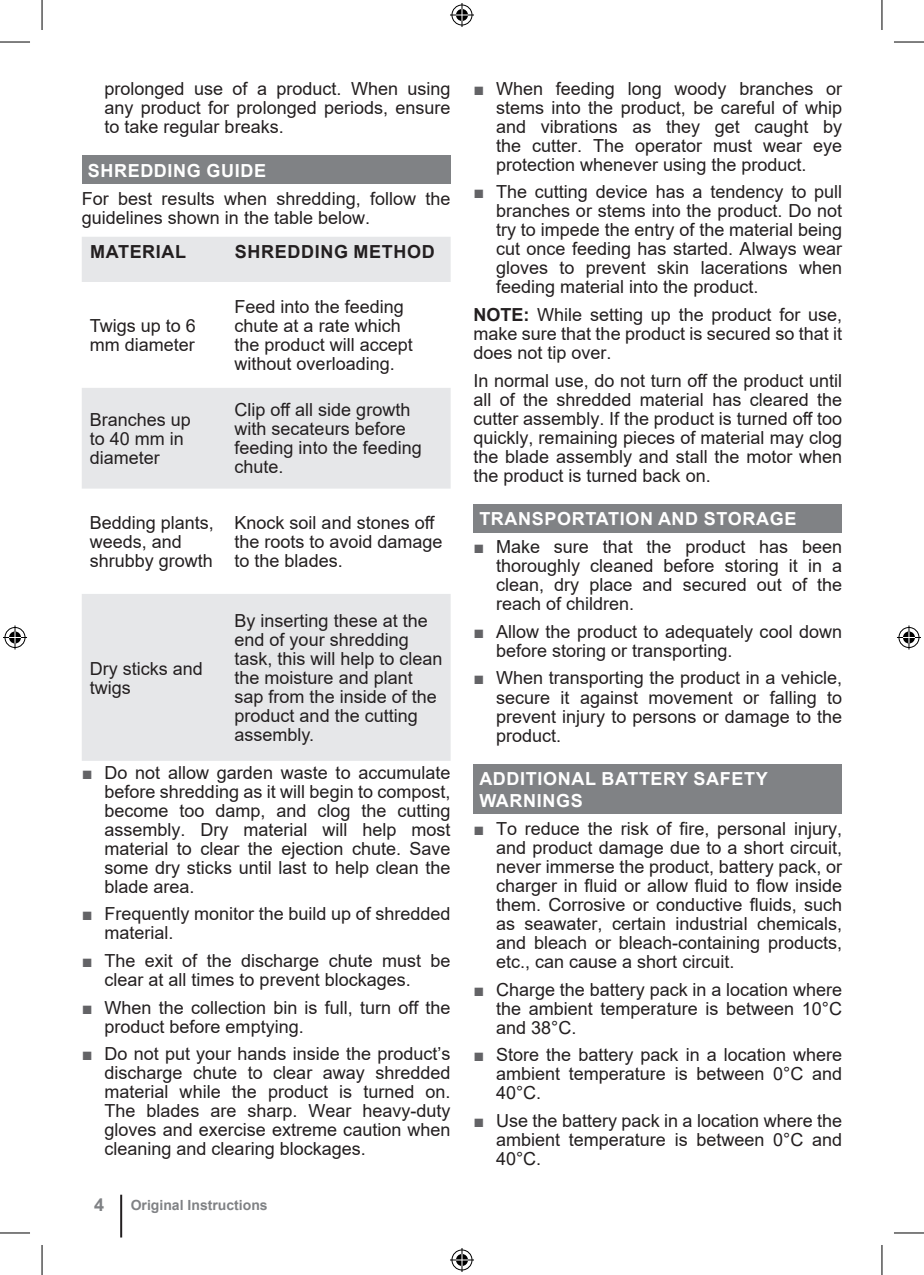
<style>
.page{position:relative;width:924px;height:1275px;background:#fff}
.page>*{position:absolute;margin:0;border:0;box-sizing:border-box;transform-origin:0 0}
.t1{font:18px/19px "Arial";color:#231f20;text-align:justify}
.t2{font:700 18px/21.6px "Arial";letter-spacing:.035em;color:#fff}
.t3{font:700 18px "Arial";letter-spacing:.035em;color:#231f20}
.t4{font:700 18px "Arial";color:#808285}
.t5{font:700 14px "Arial";color:#808285}
.s1{color:#636366}
.s2{font-weight:700}
</style>
<div class="page">
<hr style="left:120px;top:1194px;width:2px;height:43px;background:#231f20">
<div style="left:82px;top:155px;width:368px;height:29px;background:#808285"></div>
<svg style="left:82px;top:237px;width:368px;height:524px;fill:#e6e7e9"></svg>
<div style="left:473px;top:504px;width:368px;height:28px;background:#808285"></div>
<div style="left:473px;top:764px;width:368px;height:50px;background:#808285"></div>
<hr style="left:0;top:42px;width:30px;height:1px;background:#000">
<hr style="left:893px;top:42px;width:30px;height:1px;background:#000">
<hr style="left:0;top:1232px;width:30px;height:1px;background:#000">
<hr style="left:893px;top:1232px;width:30px;height:1px;background:#000">
<hr style="left:42px;top:0;width:1px;height:30px;background:#000">
<hr style="left:42px;top:1245px;width:1px;height:30px;background:#000">
<hr style="left:881px;top:0;width:1px;height:30px;background:#000">
<hr style="left:881px;top:1245px;width:1px;height:30px;background:#000">
<svg style="left:450px;top:3px;width:24px;height:24px"></svg>
<svg style="left:450px;top:1248px;width:24px;height:24px"></svg>
<svg style="left:3px;top:625px;width:24px;height:24px"></svg>
<svg style="left:897px;top:625px;width:23px;height:24px"></svg>
<p class="t1" style="left:104px;top:79px;width:347px">prolonged use of a product. When using any product for prolonged periods, ensure to take regular breaks.</p>
<p class="t2" style="left:88px;top:160px;width:180px">SHREDDING GUIDE</p>
<p class="t1" style="left:82px;top:189px;width:370px">For best results when shredding, follow the guidelines shown in the table below.</p>
<p class="t3" style="left:90px;top:239px;width:98px">MATERIAL</p>
<p class="t3" style="left:235px;top:239px;width:201px">SHREDDING METHOD</p>
<p class="t1" style="left:90px;top:316px;width:108px">Twigs up to 6 mm diameter</p>
<p class="t1" style="left:234px;top:297px;width:180px;text-align:left">Feed into the feeding chute at a rate which the product will accept without overloading.</p>
<p class="t1" style="left:90px;top:410px;width:103px;text-align:left">Branches up to 40 mm in diameter</p>
<p class="t1" style="left:234px;top:400px;width:189px;text-align:left">Clip off all side growth with secateurs before feeding into the feeding chute.</p>
<p class="t1" style="left:90px;top:513px;width:126px;text-align:left">Bedding plants, weeds, and shrubby growth</p>
<p class="t1" style="left:234px;top:513px;width:209px;text-align:left">Knock soil and stones off the roots to avoid damage to the blades.</p>
<p class="t1" style="left:234px;top:611px;width:209px;text-align:left">By inserting these at the end of your shredding task, this will help to clean the moisture and plant sap from the inside of the product and the cutting assembly.</p>
<p class="t1" style="left:104px;top:763px;width:347px;text-indent:-23px"><span class="s1">■</span> Do not allow garden waste to accumulate before shredding as it will begin to compost, become too damp, and clog the cutting assembly. Dry material will help most material to clear the ejection chute. Save some dry sticks until last to help clean the blade area.</p>
<p class="t1" style="left:104px;top:904px;width:347px;text-indent:-23px"><span class="s1">■</span> Frequently monitor the build up of shredded material.</p>
<p class="t1" style="left:104px;top:951px;width:347px;text-indent:-23px"><span class="s1">■</span> The exit of the discharge chute must be clear at all times to prevent blockages.</p>
<p class="t1" style="left:104px;top:997px;width:347px;text-indent:-23px"><span class="s1">■</span> When the collection bin is full, turn off the product before emptying.</p>
<p class="t1" style="left:104px;top:1044px;width:347px;text-indent:-23px"><span class="s1">■</span> Do not put your hands inside the product’s discharge chute to clear away shredded material while the product is turned on.<br>The blades are sharp. Wear heavy-duty gloves and exercise extreme caution when cleaning and clearing blockages.</p>
<p class="t1" style="left:90px;top:658px;width:115px">Dry sticks and twigs</p>
<p class="t4" style="left:94px;top:1191px;width:12px">4</p>
<p class="t5" style="left:131px;top:1195px;width:138px">Original Instructions</p>
<p class="t1" style="left:496px;top:79px;width:347px;text-indent:-23px"><span class="s1">■</span> When feeding long woody branches or stems into the product, be careful of whip and vibrations as they get caught by the cutter. The operator must wear eye protection whenever using the product.</p>
<p class="t1" style="left:496px;top:182px;width:347px;text-indent:-23px"><span class="s1">■</span> The cutting device has a tendency to pull branches or stems into the product. Do not try to impede the entry of the material being cut once feeding has started. Always wear gloves to prevent skin lacerations when feeding material into the product.</p>
<p class="t1" style="left:473px;top:305px;width:370px"><span class="s2">NOTE:</span> While setting up the product for use, make sure that the product is secured so that it does not tip over.</p>
<p class="t1" style="left:473px;top:370px;width:370px">In normal use, do not turn off the product until all of the shredded material has cleared the cutter assembly. If the product is turned off too quickly, remaining pieces of material may clog the blade assembly and stall the motor when the product is turned back on.</p>
<p class="t2" style="left:479px;top:508px;width:318px">TRANSPORTATION AND STORAGE</p>
<p class="t1" style="left:496px;top:537px;width:347px;text-indent:-23px"><span class="s1">■</span> Make sure that the product has been thoroughly cleaned before storing it in a clean, dry place and secured out of the reach of children.</p>
<p class="t1" style="left:496px;top:622px;width:347px;text-indent:-23px"><span class="s1">■</span> Allow the product to adequately cool down before storing or transporting.</p>
<p class="t1" style="left:496px;top:668px;width:347px;text-indent:-23px"><span class="s1">■</span> When transporting the product in a vehicle, secure it against movement or falling to prevent injury to persons or damage to the product.</p>
<p class="t2" style="left:479px;top:768px;width:290px">ADDITIONAL BATTERY SAFETY<br>WARNINGS</p>
<p class="t1" style="left:496px;top:819px;width:347px;text-indent:-23px"><span class="s1">■</span> To reduce the risk of fire, personal injury, and product damage due to a short circuit, never immerse the product, battery pack, or charger in fluid or allow fluid to flow inside them. Corrosive or conductive fluids, such as seawater, certain industrial chemicals, and bleach or bleach-containing products, etc., can cause a short circuit.</p>
<p class="t1" style="left:496px;top:979px;width:347px;text-indent:-23px"><span class="s1">■</span> Charge the battery pack in a location where the ambient temperature is between 10°C and 38°C.</p>
<p class="t1" style="left:496px;top:1045px;width:347px;text-indent:-23px"><span class="s1">■</span> Store the battery pack in a location where ambient temperature is between 0°C and 40°C.</p>
<p class="t1" style="left:496px;top:1110px;width:347px;text-indent:-23px"><span class="s1">■</span> Use the battery pack in a location where the ambient temperature is between 0°C and 40°C.</p>
</div>
